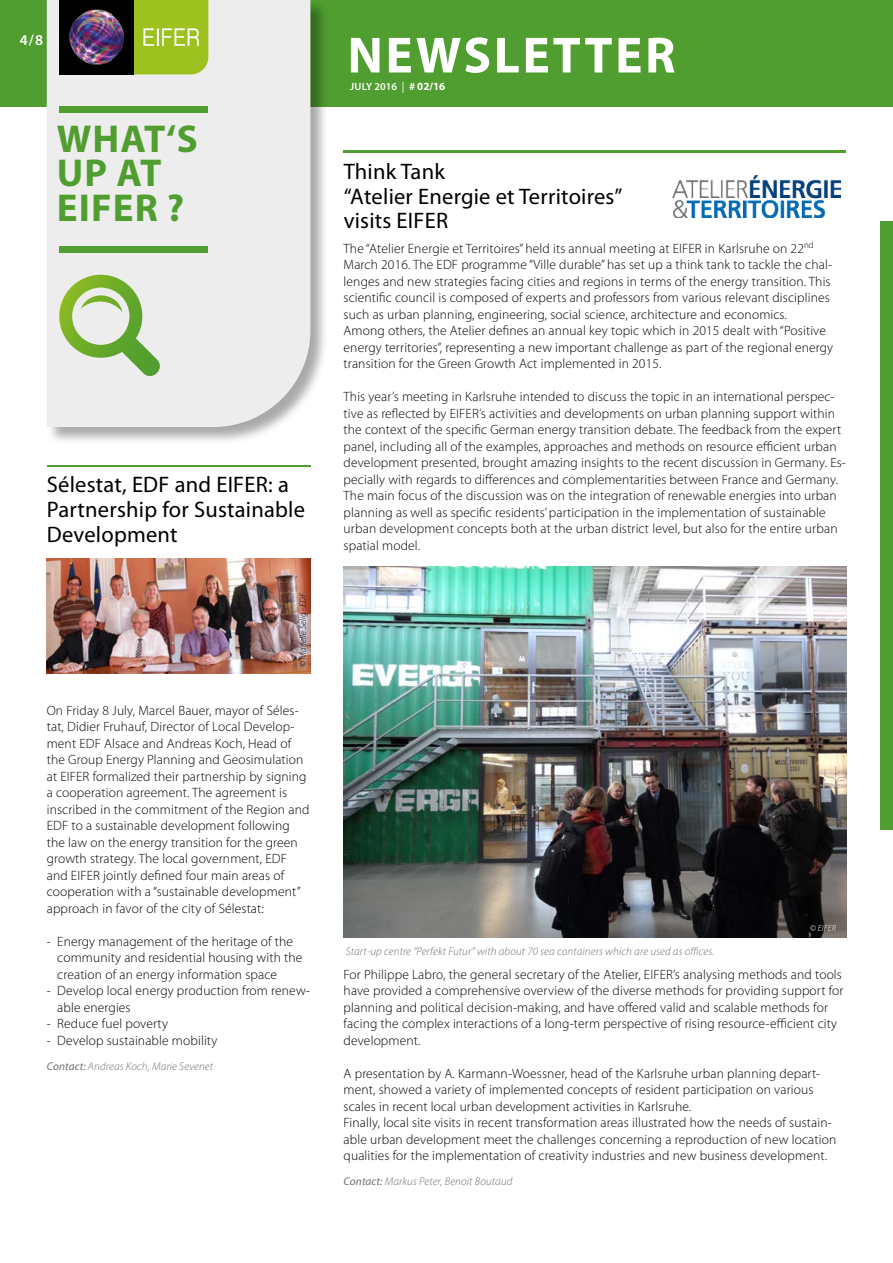
<style>
.page{position:relative;width:893px;height:1263px;background:#fff}
.page>*{position:absolute;margin:0;border:0;box-sizing:border-box;transform-origin:0 0}
.t1{font:700 51.3px "Myriad Pro";letter-spacing:.05em;color:#fff}
.t2{font:700 39px/34.5px "Myriad Pro";letter-spacing:.03em;color:#509e2f}
.t3{font:22.5px/24.8px "Myriad Pro";letter-spacing:.01em;color:#000}
.t4{font:600 15px "Myriad Pro";color:#fff}
.t5{font:300 13.5px/16.5px "Myriad Pro";letter-spacing:.01em;color:#000}
.t6{font:italic 300 11.25px "Myriad Pro";letter-spacing:.01em;color:#706f6f}
.t7{font:600 10.5px "Myriad Pro";color:#fff}
.t8{font:italic 300 9px "Myriad Pro";letter-spacing:.01em;color:#000}
.t9{font:italic 300 9px "Myriad Pro";letter-spacing:.01em;color:#fff}
.s1{font-weight:400;font-size:10.95px}
.s2{font-weight:700;font-size:10.95px}
.s3{font-weight:400}
</style>
<div class="page">
<div style="left:0;top:0;width:893px;height:106px;background:#509e2f"></div>
<div style="left:46px;top:0;width:282px;height:445px;background:#000;opacity:.34"></div>
<div style="left:47px;top:0;width:263px;height:427px;background:#ededed"></div>
<div style="left:60px;top:106px;width:148px;height:7px;background:#509e2f"></div>
<div style="left:60px;top:246px;width:148px;height:7px;background:#509e2f"></div>
<svg style="left:59px;top:275px;width:107px;height:107px"></svg>
<div style="left:880px;top:221px;width:13px;height:609px;background:#509e2f"></div>
<hr style="left:344px;top:151px;width:502px;height:2px;background:#509e2f">
<img style="left:344px;top:566px;width:502px;height:372px">
<img style="left:673px;top:175px;width:168px;height:42px">
<hr style="left:47px;top:465px;width:263px;height:2px;background:#509e2f">
<img style="left:47px;top:558px;width:263px;height:116px">
<svg style="left:134px;top:0;width:74px;height:74px"></svg>
<img style="left:60px;top:0;width:74px;height:74px">
<p class="t4" style="left:20px;top:31px;width:25px">4/ 8</p>
<h1 class="t1" style="left:347px;top:22px;width:329px">NEWSLETTER</h1>
<p class="t7" style="left:350px;top:79px;width:97px">JULY 2016 <span class="s1">|</span> <span class="s2"># 02/16</span></p>
<h2 class="t2" style="left:57px;top:120px;width:143px">WHAT‘S<br>UP AT<br>EIFER ?</h2>
<h3 class="t3" style="left:47px;top:472px;width:260px">Sélestat, EDF and EIFER: a<br>Partnership for Sustainable<br>Development</h3>
<p class="t8" style="left:297px;top:667px;width:76px;rotate:-90deg">© Marielle Selig - EDF</p>
<p class="t5" style="left:47px;top:702px;width:264px">On Friday 8 July, Marcel Bauer, mayor of Séles&shy;tat, Didier Fruhauf, Director of Local Develop&shy;ment EDF Alsace and Andreas Koch, Head of the Group Energy Planning and Geosimulation at EIFER formalized their partnership by signing a cooperation agreement. The agreement is inscribed in the commitment of the Region and EDF to a sustainable development following the law on the energy transition for the green growth strategy. The local government, EDF and EIFER jointly defined four main areas of cooperation with a “sustainable development” approach in favor of the city of Sélestat:</p>
<p class="t5" style="left:57px;top:933px;width:247px;text-indent:-11px">- Energy management of the heritage of the community and residential housing with the creation of an energy information space</p>
<p class="t5" style="left:57px;top:982px;width:254px;text-indent:-11px">- Develop local energy production from renew&shy;able energies</p>
<p class="t5" style="left:47px;top:1015px;width:123px">- Reduce fuel poverty</p>
<p class="t5" style="left:47px;top:1032px;width:172px">- Develop sustainable mobility</p>
<p class="t6" style="left:47px;top:1059px;width:168px"><span class="s3">Contact:</span> Andreas Koch, Marie Sevenet</p>
<h3 class="t3" style="left:344px;top:159px;width:280px">Think Tank<br>“Atelier Energie et Territoires” visits EIFER</h3>
<p class="t5" style="left:344px;top:240px;width:491px">The “Atelier Energie et Territoires” held its annual meeting at EIFER in Karlsruhe on 22<sup>nd </sup>March 2016. The EDF programme “Ville durable” has set up a think tank to tackle the chal&shy;lenges and new strategies facing cities and regions in terms of the energy transition. This scientific council is composed of experts and professors from various relevant disciplines such as urban planning, engineering, social science, architecture and economics.<br>Among others, the Atelier defines an annual key topic which in 2015 dealt with “Positive energy territories”, representing a new important challenge as part of the regional energy transition for the Green Growth Act implemented in 2015.</p>
<p class="t5" style="left:344px;top:388px;width:504px">This year’s meeting in Karlsruhe intended to discuss the topic in an international perspec&shy;tive as reflected by EIFER’s activities and developments on urban planning support within the context of the specific German energy transition debate. The feedback from the expert panel, including all of the examples, approaches and methods on resource efficient urban development presented, brought amazing insights to the recent discussion in Germany. Es&shy;pecially with regards to differences and complementarities between France and Germany.<br>The main focus of the discussion was on the integration of renewable energies into urban planning as well as specific residents’ participation in the implementation of sustainable urban development concepts both at the urban district level, but also for the entire urban spatial model.</p>
<p class="t6" style="left:346px;top:944px;width:370px">Start-up centre “Perfekt Futur” with about 70 sea containers which are used as offices.</p>
<p class="t9" style="left:810px;top:923px;width:28px">© EIFER</p>
<p class="t5" style="left:344px;top:966px;width:501px">For Philippe Labro, the general secretary of the Atelier, EIFER’s analysing methods and tools have provided a comprehensive overview of the diverse methods for providing support for planning and political decision-making, and have offered valid and scalable methods for facing the complex interactions of a long-term perspective of rising resource-efficient city development.</p>
<p class="t5" style="left:344px;top:1065px;width:494px">A presentation by A. Karmann-Woessner, head of the Karlsruhe urban planning depart&shy;ment, showed a variety of implemented concepts of resident participation on various scales in recent local urban development activities in Karlsruhe.<br>Finally, local site visits in recent transformation areas illustrated how the needs of sustain&shy;able urban development meet the challenges concerning a reproduction of new location qualities for the implementation of creativity industries and new business development.</p>
<p class="t6" style="left:344px;top:1175px;width:170px"><span class="s3">Contact:</span> Markus Peter, Benoit Boutaud</p>
</div>
